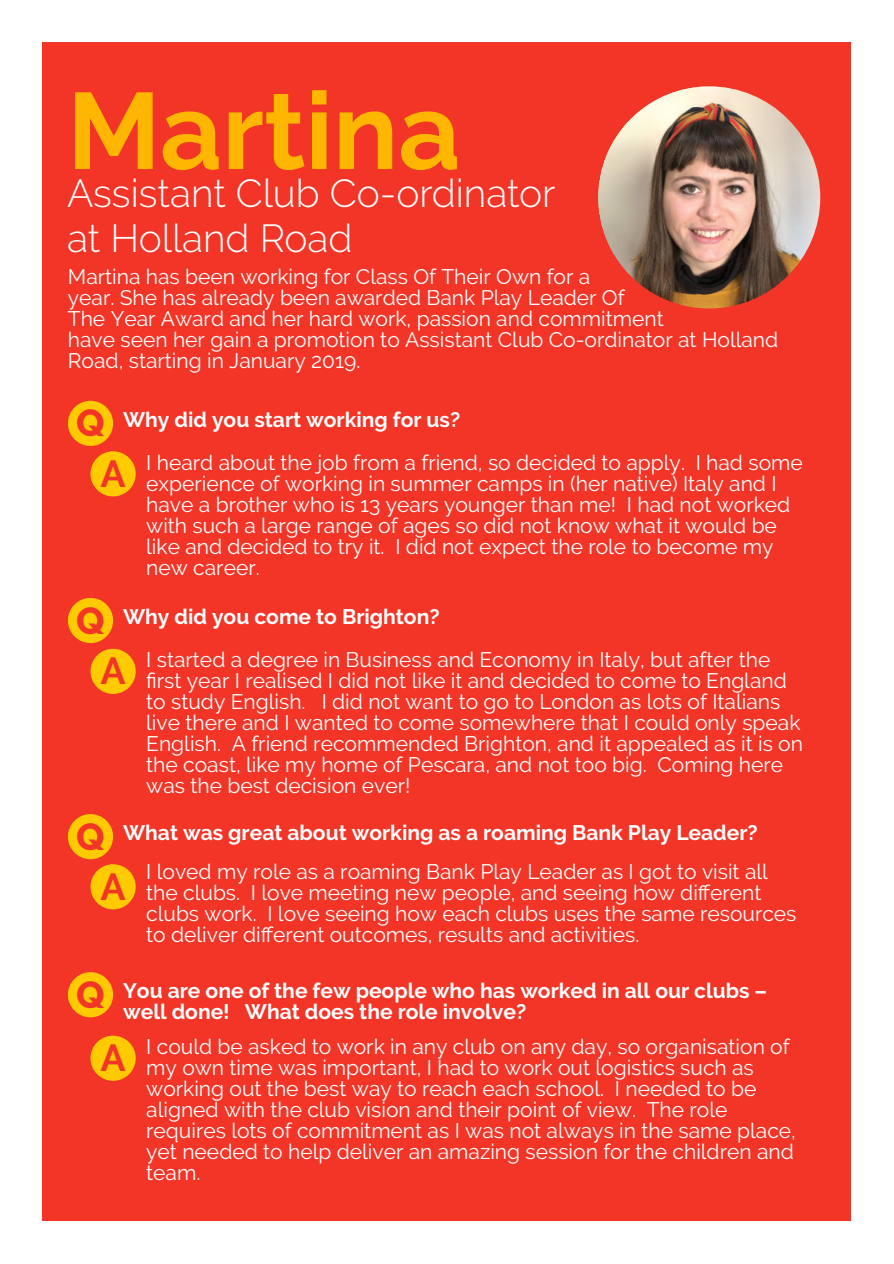
<style>
.page{position:relative;width:894px;height:1264px;background:#fff}
.page>*{position:absolute;margin:0;border:0;box-sizing:border-box;transform-origin:0 0}
.t1{font:700 108px "Raleway";color:#ffb600}
.t2{font:300 39px/45px "Raleway";color:#fff}
.t3{font:800 37.5px "Raleway";color:#f33527}
.t4{font:700 37.5px "Raleway";color:#f33527}
.t5{font:21px/21px "Raleway";color:#fff}
.t6{font:700 21px/21px "Raleway";color:#fff}
</style>
<div class="page">
<div style="left:43px;top:43px;width:808px;height:1177px;background:#f33527"></div>
<img style="left:597px;top:86px;width:223px;height:222px;border-radius:50%">
<div style="left:68px;top:401px;width:45px;height:45px;background:#ffcb00;border-radius:50%"></div>
<div style="left:90px;top:451px;width:46px;height:45px;background:#ffcb00;border-radius:50%"></div>
<div style="left:68px;top:598px;width:45px;height:45px;background:#ffcb00;border-radius:50%"></div>
<div style="left:90px;top:648px;width:46px;height:46px;background:#ffcb00;border-radius:50%"></div>
<div style="left:68px;top:814px;width:45px;height:45px;background:#ffcb00;border-radius:50%"></div>
<div style="left:90px;top:864px;width:46px;height:45px;background:#ffcb00;border-radius:50%"></div>
<div style="left:68px;top:972px;width:45px;height:45px;background:#ffcb00;border-radius:50%"></div>
<div style="left:90px;top:1035px;width:46px;height:45px;background:#ffcb00;border-radius:50%"></div>
<h1 class="t1" style="left:67px;top:67px;width:394px">Martina</h1>
<h2 class="t2" style="left:67px;top:170px;width:489px">Assistant Club Co-ordinator at Holland Road</h2>
<p class="t5" style="left:68px;top:266px;width:711px">Martina has been working for Class Of Their Own for a<br>year. She has already been awarded Bank Play Leader Of<br>The Year Award and her hard work, passion and commitment<br>have seen her gain a promotion to Assistant Club Co-ordinator at Holland Road, starting in January 2019.</p>
<h3 class="t3" style="left:76px;top:401px;width:30px">Q</h3>
<h3 class="t4" style="left:100px;top:451px;width:27px">A</h3>
<p class="t6" style="left:123px;top:409px;width:338px">Why did you start working for us?</p>
<p class="t5" style="left:146px;top:452px;width:657px">I heard about the job from a friend, so decided to apply. I had some experience of working in summer camps in (her native) Italy and I have a brother who is 13 years younger than me! I had not worked with such a large range of ages so did not know what it would be like and decided to try it. I did not expect the role to become my new career.</p>
<h3 class="t3" style="left:76px;top:598px;width:30px">Q</h3>
<h3 class="t4" style="left:100px;top:649px;width:27px">A</h3>
<p class="t6" style="left:123px;top:606px;width:318px">Why did you come to Brighton?</p>
<p class="t5" style="left:146px;top:649px;width:658px">I started a degree in Business and Economy in Italy, but after the first year I realised I did not like it and decided to come to England to study English. I did not want to go to London as lots of Italians live there and I wanted to come somewhere that I could only speak English. A friend recommended Brighton, and it appealed as it is on the coast, like my home of Pescara, and not too big. Coming here was the best decision ever!</p>
<h3 class="t3" style="left:76px;top:814px;width:30px">Q</h3>
<h3 class="t4" style="left:100px;top:864px;width:27px">A</h3>
<p class="t6" style="left:123px;top:822px;width:636px">What was great about working as a roaming Bank Play Leader?</p>
<p class="t5" style="left:146px;top:860px;width:651px">I loved my role as a roaming Bank Play Leader as I got to visit all the clubs. I love meeting new people, and seeing how different clubs work. I love seeing how each clubs uses the same resources to deliver different outcomes, results and activities.</p>
<h3 class="t3" style="left:76px;top:972px;width:30px">Q</h3>
<h3 class="t4" style="left:100px;top:1035px;width:27px">A</h3>
<p class="t6" style="left:123px;top:980px;width:645px">You are one of the few people who has worked in all our clubs – well done! What does the role involve?</p>
<p class="t5" style="left:146px;top:1036px;width:651px">I could be asked to work in any club on any day, so organisation of my own time was important, I had to work out logistics such as working out the best way to reach each school. I needed to be aligned with the club vision and their point of view. The role requires lots of commitment as I was not always in the same place, yet needed to help deliver an amazing session for the children and team.</p>
</div>
